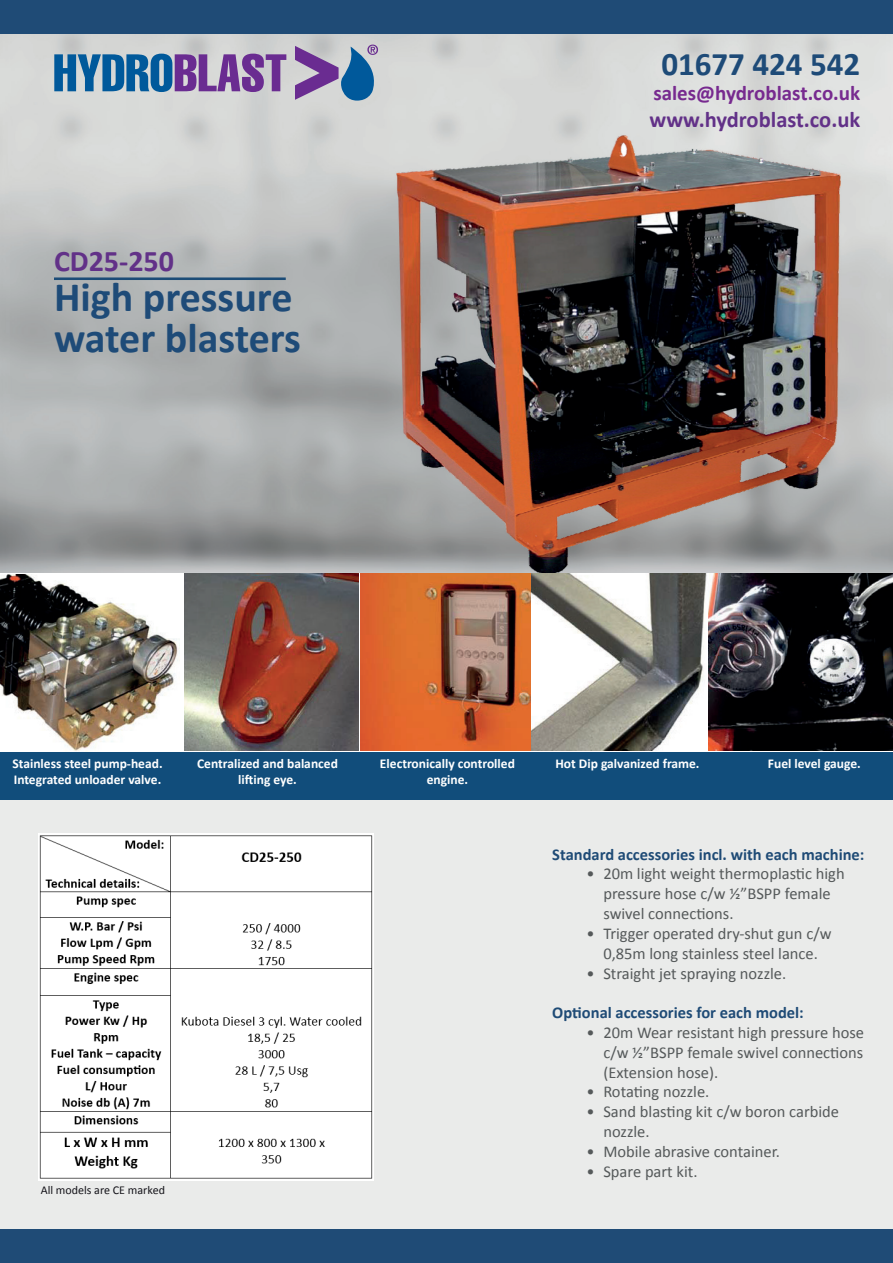
<style>
.page{position:relative;width:893px;height:1263px;background:#fff}
.page>*{position:absolute;margin:0;border:0;box-sizing:border-box;transform-origin:0 0}
.t1{font:700 42px/40.5px "Calibri";color:#1e4b78}
.t2{font:700 33px "Calibri";color:#1e4b78}
.t3{font:700 30px "Calibri";color:#623188}
.t4{font:700 22.5px "Calibri";color:#623188}
.t5{font:700 21px "Calibri";color:#772a8f}
.t6{font:16.5px/19.8px "Calibri";color:#55595a}
.t7{font:700 16.5px "Calibri";color:#1f4b76}
.t8{font:700 13.5px/16.2px "Calibri";color:#fff;text-align:center}
.t9{font:12px "Calibri";color:#15141a}
</style>
<div class="page">
<div style="left:0;top:799px;width:893px;height:464px;background:#eaebea"></div>
<div style="left:0;top:752px;width:893px;height:47px;background:#114d7b"></div>
<img style="left:0;top:33px;width:893px;height:539px">
<div style="left:0;top:0;width:893px;height:33px;background:#1f4b76"></div>
<div style="left:54px;top:277px;width:232px;height:3px;border:2px solid #1c4c77"></div>
<div style="left:0;top:1230px;width:893px;height:33px;background:#1f4b76"></div>
<svg style="left:54px;top:54px;width:232px;height:38px;background:#6b78ac"></svg>
<svg style="left:295px;top:45px;width:83px;height:56px;background:#848bb4"></svg>
<img style="left:0;top:575px;width:178px;height:177px">
<img style="left:185px;top:574px;width:173px;height:176px">
<img style="left:360px;top:574px;width:347px;height:176px">
<img style="left:708px;top:574px;width:185px;height:176px">
<img style="left:38px;top:834px;width:336px;height:346px">
<h3 class="t3" style="left:54px;top:242px;width:121px">CD25-250</h3>
<h1 class="t1" style="left:54px;top:275px;width:249px">High pressure water blasters</h1>
<h2 class="t2" style="left:661px;top:43px;width:200px">01677 424 542</h2>
<p class="t5" style="left:653px;top:80px;width:208px">sales@hydroblast.co.uk</p>
<h3 class="t4" style="left:649px;top:105px;width:212px">www.hydroblast.co.uk</h3>
<p class="t8" style="left:12px;top:755px;width:152px;text-align:left">Stainless steel pump-head.<br>Integrated unloader valve.</p>
<p class="t8" style="left:197px;top:755px;width:142px">Centralized and balanced lifting eye.</p>
<p class="t8" style="left:380px;top:755px;width:137px">Electronically controlled engine.</p>
<p class="t8" style="left:555px;top:755px;width:146px">Hot Dip galvanized frame.</p>
<p class="t8" style="left:768px;top:755px;width:94px">Fuel level gauge.</p>
<p class="t9" style="left:41px;top:1183px;width:126px">All models are CE marked</p>
<p class="t7" style="left:552px;top:844px;width:314px">Standard accessories incl. with each machine:</p>
<p class="t6" style="left:603px;top:863px;width:243px;text-indent:-17px">• 20m light weight thermoplastic high pressure hose c/w ½”BSPP female swivel connections.</p>
<p class="t6" style="left:586px;top:923px;width:247px;text-align:center">• Trigger operated dry-shut gun c/w<br>0,85m long stainless steel lance.</p>
<p class="t6" style="left:586px;top:962px;width:201px">• Straight jet spraying nozzle.</p>
<p class="t7" style="left:552px;top:1002px;width:253px">Optional accessories for each model:</p>
<p class="t6" style="left:603px;top:1022px;width:262px;text-align:justify;text-indent:-17px">• 20m Wear resistant high pressure hose c/w ½”BSPP female swivel connections (Extension hose).</p>
<p class="t6" style="left:586px;top:1081px;width:125px">• Rotating nozzle.</p>
<p class="t6" style="left:603px;top:1101px;width:237px;text-indent:-17px">• Sand blasting kit c/w boron carbide nozzle.</p>
<p class="t6" style="left:586px;top:1140px;width:195px">• Mobile abrasive container.</p>
<p class="t6" style="left:586px;top:1160px;width:113px">• Spare part kit.</p>
</div>
